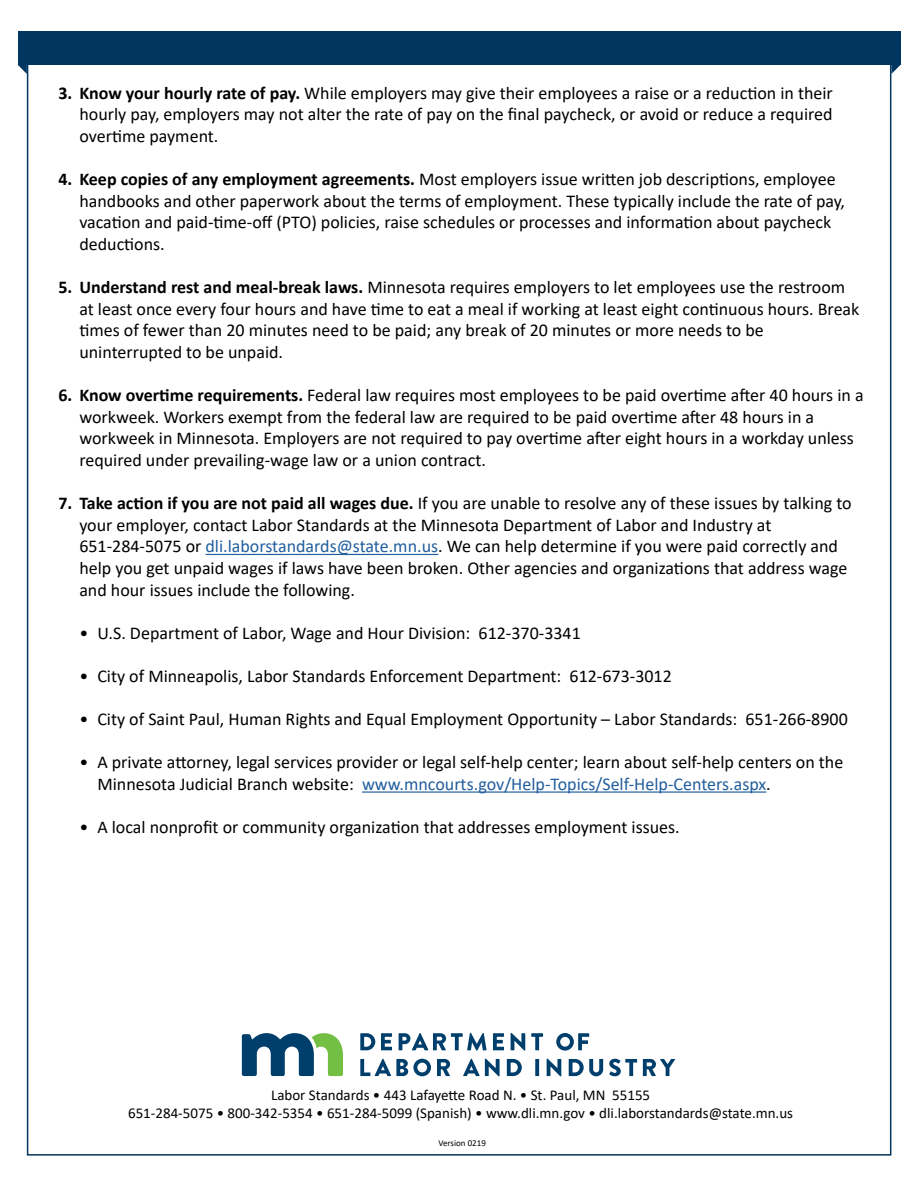
<style>
.page{position:relative;width:918px;height:1188px;background:#fff}
.page>*{position:absolute;margin:0;border:0;box-sizing:border-box;transform-origin:0 0}
.t1{font:18px/21.6px "Calibri";color:#000}
.t2{font:15px/18px "Calibri";color:#000;text-align:center}
.t3{font:9px "Calibri";color:#000}
.s1{font-weight:700}
.s2{color:#215e9e}
</style>
<div class="page">
<hr style="left:206px;top:554px;width:232px;height:1px;background:#215e9e">
<hr style="left:362px;top:791px;width:404px;height:2px;background:#215e9e">
<svg style="left:891px;top:65px;width:9px;height:9px"></svg>
<svg style="left:18px;top:65px;width:9px;height:9px"></svg>
<div style="left:18px;top:32px;width:882px;height:33px;background:#003660"></div>
<svg style="left:242px;top:1033px;width:101px;height:43px"></svg>
<svg style="left:360px;top:1033px;width:15px;height:17px"></svg>
<svg style="left:381px;top:1033px;width:11px;height:17px"></svg>
<svg style="left:399px;top:1033px;width:88px;height:18px"></svg>
<svg style="left:493px;top:1033px;width:11px;height:17px"></svg>
<svg style="left:511px;top:1033px;width:14px;height:18px"></svg>
<svg style="left:531px;top:1033px;width:12px;height:17px"></svg>
<svg style="left:556px;top:1033px;width:33px;height:18px"></svg>
<svg style="left:360px;top:1059px;width:71px;height:17px"></svg>
<svg style="left:437px;top:1059px;width:13px;height:17px"></svg>
<svg style="left:463px;top:1059px;width:37px;height:17px"></svg>
<svg style="left:507px;top:1059px;width:15px;height:17px"></svg>
<svg style="left:535px;top:1059px;width:4px;height:17px"></svg>
<svg style="left:547px;top:1059px;width:14px;height:17px"></svg>
<svg style="left:569px;top:1059px;width:34px;height:17px"></svg>
<svg style="left:609px;top:1059px;width:28px;height:17px"></svg>
<svg style="left:643px;top:1059px;width:32px;height:17px"></svg>
<p class="t1" style="left:79px;top:82px;width:755px;text-align:justify;text-indent:-21px"><span class="s1">3. Know your hourly rate of pay.</span> While employers may give their employees a raise or a reduction in their hourly pay, employers may not alter the rate of pay on the final paycheck, or avoid or reduce a required overtime payment.</p>
<p class="t1" style="left:58px;top:168px;width:779px"><span class="s1">4. Keep copies of any employment agreements.</span> Most employers issue written job descriptions, employee</p>
<p class="t1" style="left:79px;top:190px;width:767px">handbooks and other paperwork about the terms of employment. These typically include the rate of pay,</p>
<p class="t1" style="left:79px;top:211px;width:753px">vacation and paid-time-off (PTO) policies, raise schedules or processes and information about paycheck deductions.</p>
<p class="t1" style="left:79px;top:276px;width:782px;text-indent:-21px"><span class="s1">5. Understand rest and meal-break laws.</span> Minnesota requires employers to let employees use the restroom at least once every four hours and have time to eat a meal if working at least eight continuous hours. Break times of fewer than 20 minutes need to be paid; any break of 20 minutes or more needs to be uninterrupted to be unpaid.</p>
<p class="t1" style="left:79px;top:384px;width:786px;text-indent:-21px"><span class="s1">6. Know overtime requirements.</span> Federal law requires most employees to be paid overtime after 40 hours in a workweek. Workers exempt from the federal law are required to be paid overtime after 48 hours in a workweek in Minnesota. Employers are not required to pay overtime after eight hours in a workday unless required under prevailing-wage law or a union contract.</p>
<p class="t1" style="left:79px;top:492px;width:774px;text-indent:-21px"><span class="s1">7. Take action if you are not paid all wages due.</span> If you are unable to resolve any of these issues by talking to your employer, contact Labor Standards at the Minnesota Department of Labor and Industry at 651-284-5075 or <span class="s2">dli.laborstandards@state.mn.us</span>. We can help determine if you were paid correctly and help you get unpaid wages if laws have been broken. Other agencies and organizations that address wage and hour issues include the following.</p>
<p class="t1" style="left:79px;top:622px;width:503px">• U.S. Department of Labor, Wage and Hour Division: 612-370-3341</p>
<p class="t1" style="left:79px;top:665px;width:594px">• City of Minneapolis, Labor Standards Enforcement Department: 612-673-3012</p>
<p class="t1" style="left:79px;top:708px;width:770px">• City of Saint Paul, Human Rights and Equal Employment Opportunity – Labor Standards: 651-266-8900</p>
<p class="t1" style="left:97px;top:751px;width:747px;text-indent:-18px">• A private attorney, legal services provider or legal self-help center; learn about self-help centers on the<br>Minnesota Judicial Branch website: <span class="s2">www.mncourts.gov/Help-Topics/Self-Help-Centers.aspx</span>.</p>
<p class="t1" style="left:79px;top:816px;width:602px">• A local nonprofit or community organization that addresses employment issues.</p>
<p class="t2" style="left:128px;top:1086px;width:667px">Labor Standards • 443 Lafayette Road N. • St. Paul, MN 55155<br>651-284-5075 • 800-342-5354 • 651-284-5099 (Spanish) • www.dli.mn.gov • dli.laborstandards@state.mn.us</p>
<p class="t3" style="left:439px;top:1137px;width:49px">Version 0219</p>
</div>
